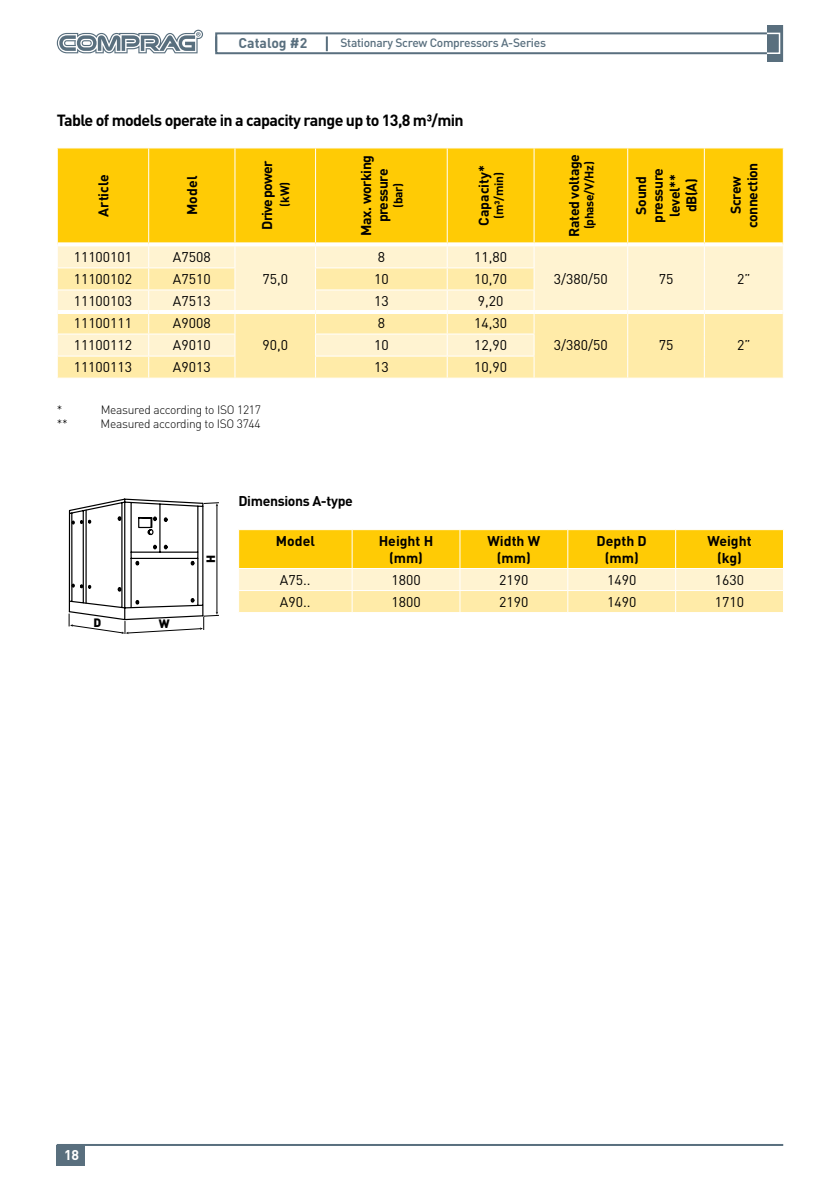
<style>
.page{position:relative;width:840px;height:1191px;background:#fff}
.page>*{position:absolute;margin:0;border:0;box-sizing:border-box;transform-origin:0 0}
.t1{font:700 16px "DIN Pro";letter-spacing:-.04em;color:#000}
.t2{font:14px "DIN Pro";color:#000}
.t3{font:700 14px/16.8px "DIN Pro";letter-spacing:-.025em;color:#000;text-align:center}
.t4{font:700 14px/16.8px "DIN Pro";color:#000;text-align:center}
.t5{font:700 14px "DIN Pro";letter-spacing:-.06em;color:#000}
.t6{font:700 14px "DIN Pro";color:#596f7e}
.t7{font:700 14px "DIN Pro";color:#fff}
.t8{font:300 12px "DIN Pro";letter-spacing:-.025em;color:#000}
.t9{font:500 12px "DIN Pro";letter-spacing:-.025em;color:#596f7e}
.t10{font:700 12px "DIN Pro";letter-spacing:-.025em;color:#000}
.t11{font:900 12px "DIN Pro";color:#000}
</style>
<div class="page">
<hr style="left:57px;top:1144px;width:725px;height:2px;background:#596f7e">
<div style="left:57px;top:1145px;width:28px;height:20px;background:#596f7e"></div>
<svg style="left:766px;top:25px;width:17px;height:37px"></svg>
<div style="left:215px;top:32px;width:552px;height:22px;border:2px solid #596f7e"></div>
<hr style="left:782px;top:25px;width:2px;height:37px;background:#fff">
<svg style="left:325px;top:36px;width:2px;height:15px"></svg>
<svg style="left:215px;top:36px;width:2px;height:15px"></svg>
<svg style="left:57px;top:30px;width:146px;height:23px"></svg>
<svg style="left:238px;top:529px;width:545px;height:83px"></svg>
<hr style="left:238px;top:590px;width:114px;height:1px;background:#fff">
<hr style="left:352px;top:590px;width:107px;height:1px;background:#fff">
<hr style="left:459px;top:590px;width:108px;height:1px;background:#fff">
<hr style="left:567px;top:590px;width:108px;height:1px;background:#fff">
<hr style="left:675px;top:590px;width:108px;height:1px;background:#fff">
<div style="left:58px;top:148px;width:724px;height:94px;background:#ffcb05"></div>
<div style="left:58px;top:246px;width:724px;height:22px;background:#fff3d1"></div>
<svg style="left:58px;top:268px;width:724px;height:109px;fill:#ffeba8"></svg>
<hr style="left:149px;top:333px;width:85px;height:1px;background:#fff">
<hr style="left:149px;top:355px;width:85px;height:1px;background:#fff">
<hr style="left:57px;top:289px;width:92px;height:1px;background:#fff">
<hr style="left:149px;top:289px;width:86px;height:1px;background:#fff">
<hr style="left:315px;top:289px;width:132px;height:1px;background:#fff">
<hr style="left:447px;top:289px;width:87px;height:1px;background:#fff">
<hr style="left:57px;top:267px;width:92px;height:1px;background:#fff">
<hr style="left:149px;top:267px;width:86px;height:1px;background:#fff">
<hr style="left:315px;top:267px;width:132px;height:1px;background:#fff">
<hr style="left:447px;top:267px;width:87px;height:1px;background:#fff">
<hr style="left:315px;top:333px;width:132px;height:1px;background:#fff">
<hr style="left:315px;top:355px;width:132px;height:1px;background:#fff">
<hr style="left:447px;top:333px;width:87px;height:1px;background:#fff">
<hr style="left:447px;top:355px;width:87px;height:1px;background:#fff">
<hr style="left:57px;top:333px;width:92px;height:1px;background:#fff">
<hr style="left:57px;top:355px;width:92px;height:1px;background:#fff">
<hr style="left:148px;top:148px;width:1px;height:94px;background:#fff">
<hr style="left:234px;top:148px;width:1px;height:94px;background:#fff">
<hr style="left:315px;top:148px;width:1px;height:94px;background:#fff">
<hr style="left:446px;top:148px;width:1px;height:94px;background:#fff">
<hr style="left:533px;top:148px;width:1px;height:94px;background:#fff">
<hr style="left:627px;top:148px;width:1px;height:94px;background:#fff">
<hr style="left:703px;top:148px;width:1px;height:94px;background:#fff">
<svg style="left:234px;top:246px;width:1px;height:131px"></svg>
<svg style="left:782px;top:246px;width:1px;height:131px"></svg>
<svg style="left:57px;top:244px;width:1px;height:133px"></svg>
<svg style="left:148px;top:246px;width:1px;height:131px"></svg>
<svg style="left:315px;top:246px;width:1px;height:131px"></svg>
<svg style="left:446px;top:246px;width:1px;height:131px"></svg>
<svg style="left:533px;top:246px;width:1px;height:131px"></svg>
<svg style="left:627px;top:246px;width:1px;height:131px"></svg>
<svg style="left:703px;top:246px;width:1px;height:131px"></svg>
<hr style="left:58px;top:310px;width:91px;height:4px;background:#fff">
<hr style="left:149px;top:310px;width:86px;height:4px;background:#fff">
<hr style="left:235px;top:310px;width:80px;height:4px;background:#fff">
<hr style="left:315px;top:310px;width:132px;height:4px;background:#fff">
<hr style="left:447px;top:310px;width:86px;height:4px;background:#fff">
<hr style="left:533px;top:310px;width:94px;height:4px;background:#fff">
<hr style="left:627px;top:310px;width:77px;height:4px;background:#fff">
<hr style="left:704px;top:310px;width:78px;height:4px;background:#fff">
<svg style="left:58px;top:242px;width:91px;height:3px"></svg>
<svg style="left:149px;top:242px;width:86px;height:1px"></svg>
<svg style="left:235px;top:242px;width:80px;height:1px"></svg>
<svg style="left:315px;top:242px;width:132px;height:4px"></svg>
<svg style="left:447px;top:242px;width:86px;height:3px"></svg>
<svg style="left:533px;top:242px;width:94px;height:2px"></svg>
<svg style="left:627px;top:242px;width:77px;height:3px"></svg>
<svg style="left:704px;top:242px;width:78px;height:4px"></svg>
<svg style="left:69px;top:498px;width:150px;height:136px"></svg>
<p class="t6" style="left:238px;top:34px;width:70px">Catalog #2</p>
<p class="t9" style="left:340px;top:35px;width:207px">Stationary Screw Compressors A-Series</p>
<p class="t1" style="left:57px;top:109px;width:408px">Table of models operate in a capacity range up to 13,8 m³/min</p>
<p class="t4" style="left:94px;top:217px;width:44px;rotate:-90deg">Article</p>
<p class="t3" style="left:183px;top:215px;width:41px;rotate:-90deg">Model</p>
<p class="t5" style="left:258px;top:230px;width:70px;rotate:-90deg">Drive power</p>
<p class="t10" style="left:276px;top:206px;width:26px;rotate:-90deg">(kW)</p>
<p class="t3" style="left:357px;top:236px;width:82px;rotate:-90deg">Max. working pressure</p>
<p class="t10" style="left:390px;top:208px;width:27px;rotate:-90deg">(bar)</p>
<p class="t4" style="left:474px;top:226px;width:62px;rotate:-90deg">Capacity*</p>
<p class="t10" style="left:490px;top:219px;width:48px;rotate:-90deg">(m³/min)</p>
<p class="t2" style="left:74px;top:248px;width:60px">11100101</p>
<p class="t2" style="left:173px;top:248px;width:39px">A7508</p>
<p class="t2" style="left:377px;top:248px;width:9px">8</p>
<p class="t2" style="left:474px;top:248px;width:34px">11,80</p>
<p class="t3" style="left:564px;top:237px;width:84px;rotate:-90deg">Rated voltage</p>
<p class="t10" style="left:581px;top:229px;width:69px;rotate:-90deg">(phase/V/Hz)</p>
<p class="t3" style="left:632px;top:223px;width:56px;rotate:-90deg">Sound pressure level** dB(A)</p>
<p class="t3" style="left:726px;top:228px;width:67px;rotate:-90deg">Screw connection</p>
<p class="t2" style="left:74px;top:270px;width:60px">11100102</p>
<p class="t2" style="left:173px;top:270px;width:39px">A7510</p>
<p class="t2" style="left:374px;top:270px;width:16px">10</p>
<p class="t2" style="left:474px;top:270px;width:34px">10,70</p>
<p class="t2" style="left:553px;top:270px;width:55px">3/380/50</p>
<p class="t2" style="left:658px;top:270px;width:16px">75</p>
<p class="t2" style="left:736px;top:270px;width:15px">2”</p>
<p class="t2" style="left:74px;top:292px;width:60px">11100103</p>
<p class="t2" style="left:173px;top:292px;width:39px">A7513</p>
<p class="t2" style="left:374px;top:292px;width:16px">13</p>
<p class="t2" style="left:477px;top:292px;width:27px">9,20</p>
<p class="t2" style="left:74px;top:314px;width:60px">11100111</p>
<p class="t2" style="left:173px;top:314px;width:39px">A9008</p>
<p class="t2" style="left:262px;top:336px;width:27px">90,0</p>
<p class="t2" style="left:262px;top:270px;width:27px">75,0</p>
<p class="t2" style="left:377px;top:314px;width:9px">8</p>
<p class="t2" style="left:474px;top:314px;width:34px">14,30</p>
<p class="t2" style="left:74px;top:336px;width:60px">11100112</p>
<p class="t2" style="left:173px;top:336px;width:39px">A9010</p>
<p class="t2" style="left:374px;top:336px;width:16px">10</p>
<p class="t2" style="left:474px;top:336px;width:34px">12,90</p>
<p class="t2" style="left:553px;top:336px;width:55px">3/380/50</p>
<p class="t2" style="left:658px;top:336px;width:16px">75</p>
<p class="t2" style="left:736px;top:336px;width:15px">2”</p>
<p class="t2" style="left:74px;top:358px;width:60px">11100113</p>
<p class="t2" style="left:173px;top:358px;width:39px">A9013</p>
<p class="t2" style="left:374px;top:358px;width:16px">13</p>
<p class="t2" style="left:474px;top:358px;width:34px">10,90</p>
<p class="t8" style="left:57px;top:402px;width:7px">*</p>
<p class="t8" style="left:101px;top:402px;width:161px">Measured according to ISO 1217</p>
<p class="t8" style="left:57px;top:416px;width:12px">**</p>
<p class="t8" style="left:100px;top:416px;width:161px">Measured according to ISO 3744</p>
<p class="t11" style="left:93px;top:614px;width:9px">D</p>
<p class="t11" style="left:159px;top:616px;width:12px">W</p>
<p class="t11" style="left:202px;top:563px;width:10px;rotate:-90deg">H</p>
<p class="t3" style="left:238px;top:492px;width:116px">Dimensions A-type</p>
<p class="t3" style="left:276px;top:532px;width:41px">Model</p>
<p class="t4" style="left:378px;top:532px;width:56px">Height H (mm)</p>
<p class="t3" style="left:487px;top:532px;width:54px">Width W (mm)</p>
<p class="t3" style="left:596px;top:532px;width:52px">Depth D (mm)</p>
<p class="t4" style="left:707px;top:532px;width:46px">Weight (kg)</p>
<p class="t2" style="left:280px;top:571px;width:32px">А75..</p>
<p class="t2" style="left:391px;top:571px;width:31px">1800</p>
<p class="t2" style="left:499px;top:571px;width:31px">2190</p>
<p class="t2" style="left:606px;top:571px;width:31px">1490</p>
<p class="t2" style="left:714px;top:571px;width:31px">1630</p>
<p class="t2" style="left:280px;top:593px;width:32px">А90..</p>
<p class="t2" style="left:391px;top:593px;width:31px">1800</p>
<p class="t2" style="left:499px;top:593px;width:31px">2190</p>
<p class="t2" style="left:606px;top:593px;width:31px">1490</p>
<p class="t2" style="left:714px;top:593px;width:31px">1710</p>
<p class="t7" style="left:64px;top:1145px;width:16px">18</p>
</div>
